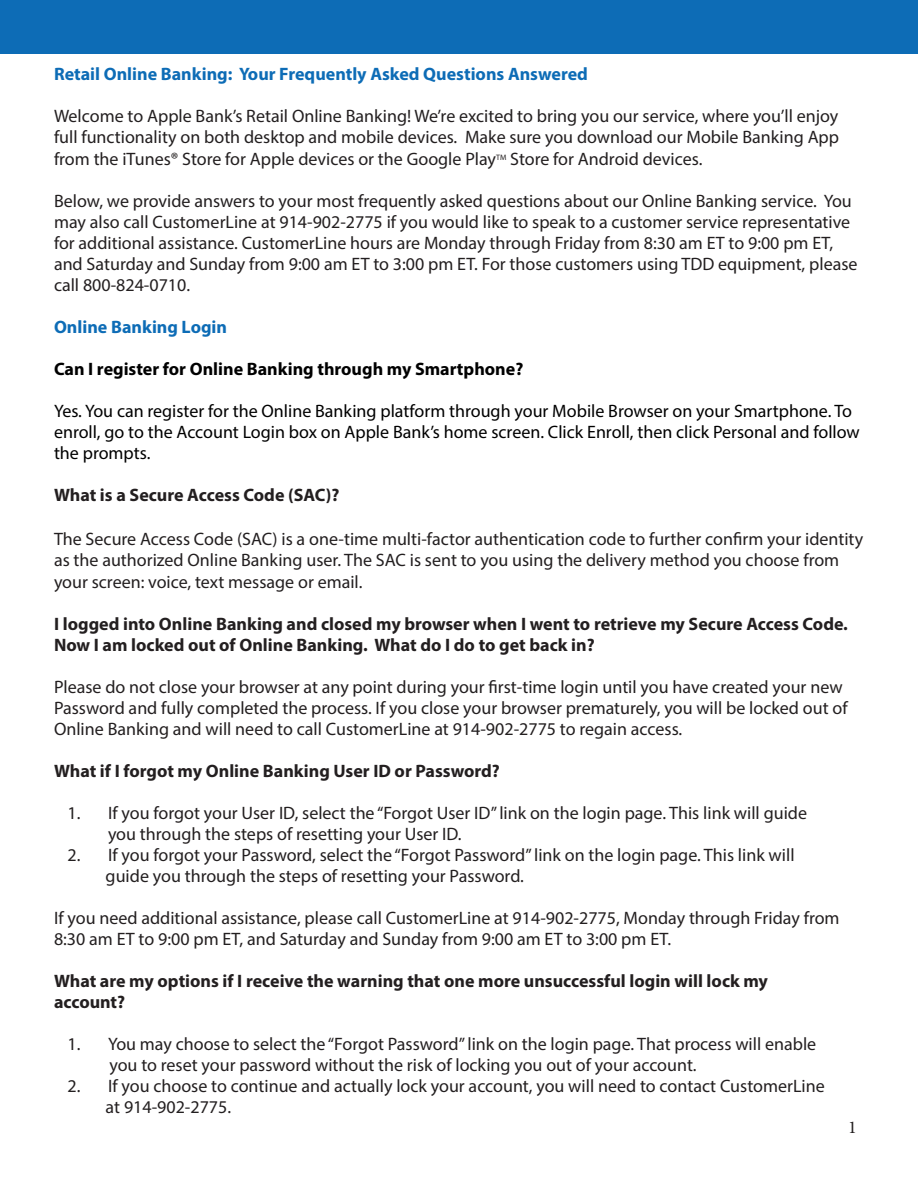
<style>
.page{position:relative;width:918px;height:1188px;background:#fff}
.page>*{position:absolute;margin:0;border:0;box-sizing:border-box;transform-origin:0 0}
.t1{font:18px/21px "Myriad Pro";color:#231f20}
.t2{font:700 18px/21px "Myriad Pro";color:#231f20}
.t3{font:18px/21px "Myriad Pro";color:#000}
.t4{font:700 18px "Myriad Pro";color:#0d6cb6}
.t5{font:700 18px "Myriad Pro";color:#000}
.t6{font:18px "Minion Pro";color:#231f20}
.t7{font:7.8px "Myriad Pro";color:#231f20}
</style>
<div class="page">
<div style="left:0;top:0;width:918px;height:54px;background:#0d6cb6"></div>
<p class="t4" style="left:54px;top:62px;width:535px">Retail Online Banking: Your Frequently Asked Questions Answered</p>
<p class="t1" style="left:54px;top:104px;width:787px;line-height:21.6px;text-align:justify">Welcome to Apple Bank’s Retail Online Banking! We’re excited to bring you our service, where you’ll enjoy full functionality on both desktop and mobile devices. Make sure you download our Mobile Banking App from the iTunes® Store for Apple devices or the Google Play</p>
<p class="t7" style="left:496px;top:153px;width:12px">TM</p>
<p class="t1" style="left:510px;top:148px;width:194px">Store for Android devices.</p>
<p class="t1" style="left:54px;top:190px;width:805px">Below, we provide answers to your most frequently asked questions about our Online Banking service. You may also call CustomerLine at 914-902-2775 if you would like to speak to a customer service representative for additional assistance. CustomerLine hours are Monday through Friday from 8:30 am ET to 9:00 pm ET, and Saturday and Sunday from 9:00 am ET to 3:00 pm ET. For those customers using TDD equipment, please call 800-824-0710.</p>
<p class="t4" style="left:54px;top:315px;width:175px">Online Banking Login</p>
<p class="t5" style="left:54px;top:357px;width:471px">Can I register for Online Banking through my Smartphone?</p>
<p class="t3" style="left:54px;top:400px;width:807px">Yes. You can register for the Online Banking platform through your Mobile Browser on your Smartphone. To enroll, go to the Account Login box on Apple Bank’s home screen. Click Enroll, then click Personal and follow the prompts.</p>
<p class="t2" style="left:54px;top:484px;width:287px">What is a Secure Access Code (SAC)?</p>
<p class="t1" style="left:54px;top:527px;width:811px;line-height:21.6px">The Secure Access Code (SAC) is a one-time multi-factor authentication code to further confirm your identity as the authorized Online Banking user. The SAC is sent to you using the delivery method you choose from your screen: voice, text message or email.</p>
<p class="t2" style="left:54px;top:613px;width:795px">I logged into Online Banking and closed my browser when I went to retrieve my Secure Access Code.<br>Now I am locked out of Online Banking. What do I do to get back in?</p>
<p class="t1" style="left:54px;top:676px;width:795px">Please do not close your browser at any point during your first-time login until you have created your new<br>Password and fully completed the process. If you close your browser prematurely, you will be locked out of<br>Online Banking and will need to call CustomerLine at 914-902-2775 to regain access.</p>
<p class="t2" style="left:54px;top:760px;width:447px">What if I forgot my Online Banking User ID or Password?</p>
<p class="t1" style="left:108px;top:802px;width:701px;text-indent:-40px">1. If you forgot your User ID, select the “Forgot User ID” link on the login page. This link will guide you through the steps of resetting your User ID.</p>
<p class="t1" style="left:106px;top:844px;width:690px;text-indent:-38px">2. If you forgot your Password, select the “Forgot Password” link on the login page. This link will guide you through the steps of resetting your Password.</p>
<p class="t1" style="left:54px;top:907px;width:787px">If you need additional assistance, please call CustomerLine at 914-902-2775, Monday through Friday from<br>8:30 am ET to 9:00 pm ET, and Saturday and Sunday from 9:00 am ET to 3:00 pm ET.</p>
<p class="t2" style="left:54px;top:970px;width:716px">What are my options if I receive the warning that one more unsuccessful login will lock my account?</p>
<p class="t1" style="left:109px;top:1033px;width:708px;text-indent:-42px">1. You may choose to select the “Forgot Password” link on the login page. That process will enable you to reset your password without the risk of locking you out of your account.</p>
<p class="t1" style="left:106px;top:1075px;width:721px;text-indent:-38px">2. If you choose to continue and actually lock your account, you will need to contact CustomerLine at 914-902-2775.</p>
<p class="t6" style="left:848px;top:1115px;width:10px">1</p>
</div>
